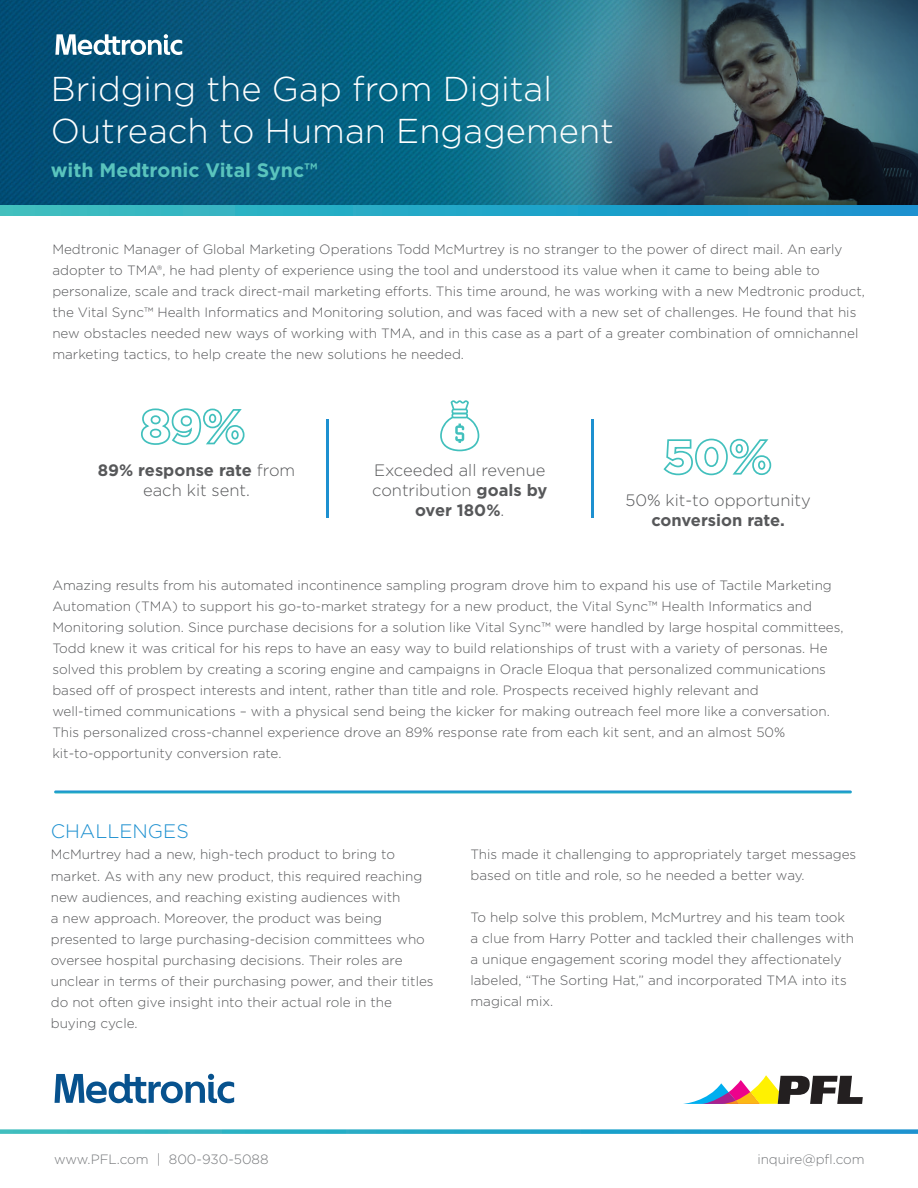
<style>
.page{position:relative;width:918px;height:1188px;background:#fff}
.page>*{position:absolute;margin:0;border:0;box-sizing:border-box;transform-origin:0 0}
.t1{font:300 34.5px/42px "Gotham";color:#fff}
.t2{font:700 19.5px "Gotham";color:#5ac4bd}
.t3{font:300 19.5px "Gotham";color:#1d90d0}
.t4{font:300 16.5px/19.8px "Gotham";color:#57585a;text-align:center}
.t5{font:700 16.5px "Gotham";letter-spacing:-.005em;color:#57585a}
.t6{font:300 13.5px/21px "Gotham";color:#57585a}
.t7{font:300 13.5px "Gotham";color:#76787b}
.s1{font-weight:700}
</style>
<div class="page">
<img style="left:0;top:0;width:918px;height:205px">
<svg style="left:0;top:1129px;width:918px;height:5px;background:#3bb0cc"></svg>
<svg style="left:55px;top:34px;width:127px;height:21px"></svg>
<svg style="left:0;top:205px;width:918px;height:11px;background:#26a7c7"></svg>
<svg style="left:55px;top:1074px;width:179px;height:29px"></svg>
<hr style="left:326px;top:420px;width:3px;height:98px;background:#1d90d0">
<hr style="left:591px;top:420px;width:3px;height:98px;background:#1d90d0">
<svg style="left:440px;top:400px;width:39px;height:51px"></svg>
<svg style="left:141px;top:408px;width:104px;height:37px"></svg>
<svg style="left:663px;top:438px;width:109px;height:38px"></svg>
<svg style="left:54px;top:790px;width:798px;height:4px;background:#5ab8d7"></svg>
<svg style="left:683px;top:1075px;width:180px;height:29px"></svg>
<h1 class="t1" style="left:51px;top:67px;width:565px">Bridging the Gap from Digital<br>Outreach to Human Engagement</h1>
<h2 class="t2" style="left:51px;top:157px;width:268px">with Medtronic Vital Sync™</h2>
<p class="t6" style="left:52px;top:238px;width:814px">Medtronic Manager of Global Marketing Operations Todd McMurtrey is no stranger to the power of direct mail. An early adopter to TMA®, he had plenty of experience using the tool and understood its value when it came to being able to personalize, scale and track direct-mail marketing efforts. This time around, he was working with a new Medtronic product, the Vital Sync™ Health Informatics and Monitoring solution, and was faced with a new set of challenges. He found that his new obstacles needed new ways of working with TMA, and in this case as a part of a greater combination of omnichannel marketing tactics, to help create the new solutions he needed.</p>
<p class="t4" style="left:98px;top:460px;width:199px"><span class="s1">89% response rate</span> from each kit sent.</p>
<p class="t4" style="left:372px;top:460px;width:177px">Exceeded all revenue contribution <span class="s1">goals by over 180%</span>.</p>
<p class="t4" style="left:625px;top:490px;width:187px">50% kit-to opportunity</p>
<p class="t5" style="left:651px;top:509px;width:135px">conversion rate.</p>
<p class="t6" style="left:52px;top:574px;width:793px">Amazing results from his automated incontinence sampling program drove him to expand his use of Tactile Marketing Automation (TMA) to support his go-to-market strategy for a new product, the Vital Sync™ Health Informatics and Monitoring solution. Since purchase decisions for a solution like Vital Sync™ were handled by large hospital committees, Todd knew it was critical for his reps to have an easy way to build relationships of trust with a variety of personas. He solved this problem by creating a scoring engine and campaigns in Oracle Eloqua that personalized communications based off of prospect interests and intent, rather than title and role. Prospects received highly relevant and<br>well-timed communications – with a physical send being the kicker for making outreach feel more like a conversation.<br>This personalized cross-channel experience drove an 89% response rate from each kit sent, and an almost 50% kit-to-opportunity conversion rate.</p>
<h2 class="t3" style="left:51px;top:819px;width:140px">CHALLENGES</h2>
<p class="t6" style="left:51px;top:844px;width:384px">McMurtrey had a new, high-tech product to bring to market. As with any new product, this required reaching new audiences, and reaching existing audiences with<br>a new approach. Moreover, the product was being presented to large purchasing-decision committees who oversee hospital purchasing decisions. Their roles are unclear in terms of their purchasing power, and their titles do not often give insight into their actual role in the buying cycle.</p>
<p class="t6" style="left:470px;top:844px;width:387px">This made it challenging to appropriately target messages based on title and role, so he needed a better way.</p>
<p class="t6" style="left:470px;top:907px;width:385px">To help solve this problem, McMurtrey and his team took a clue from Harry Potter and tackled their challenges with a unique engagement scoring model they affectionately labeled, “The Sorting Hat,” and incorporated TMA into its magical mix.</p>
<p class="t7" style="left:54px;top:1150px;width:216px">www.PFL.com | 800-930-5088</p>
<p class="t7" style="left:757px;top:1150px;width:109px">inquire@pfl.com</p>
</div>
